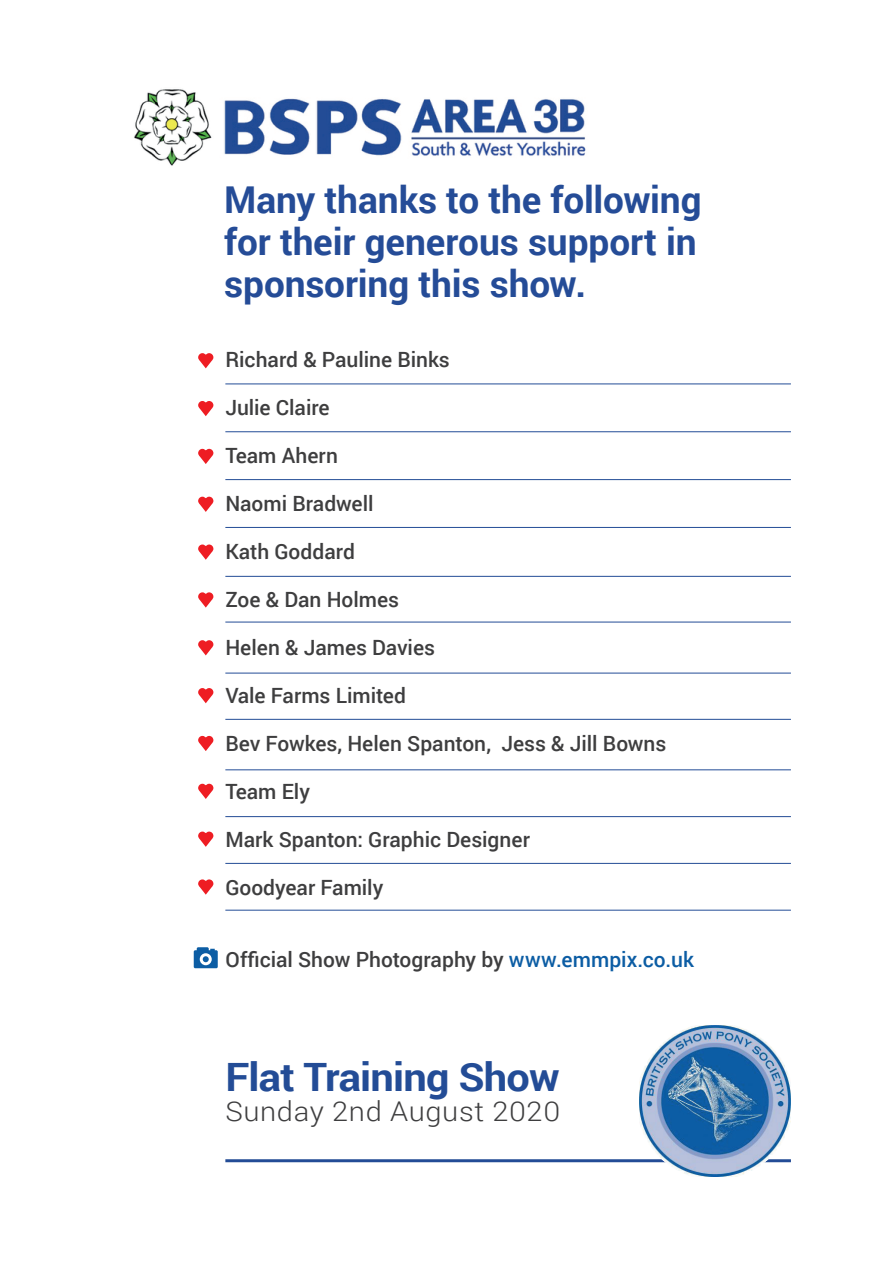
<style>
.page{position:relative;width:893px;height:1263px;background:#fff}
.page>*{position:absolute;margin:0;border:0;box-sizing:border-box;transform-origin:0 0}
.t1{font:700 39px "Roboto";letter-spacing:-.02em;color:#234c96;scale:1.06 1}
.t2{font:700 37.05px/42px "Roboto";letter-spacing:-.005em;color:#254c97}
.t3{font:300 27.3px "Roboto";letter-spacing:.02em;color:#3e3e3f;scale:1.06 1}
.t4{font:500 21px "Roboto";color:#3e3e3f}
.s1{color:#0c5da4}
</style>
<div class="page">
<hr style="left:225px;top:1159px;width:566px;height:3px;background:#234c96">
<img style="left:639px;top:1025px;width:152px;height:152px">
<img style="left:134px;top:89px;width:452px;height:77px">
<hr style="left:225px;top:384px;width:566px;height:1px;background:#234c96">
<hr style="left:225px;top:431px;width:566px;height:1px;background:#234c96">
<hr style="left:225px;top:479px;width:566px;height:1px;background:#234c96">
<hr style="left:225px;top:527px;width:566px;height:1px;background:#234c96">
<hr style="left:225px;top:576px;width:566px;height:1px;background:#234c96">
<hr style="left:225px;top:622px;width:566px;height:1px;background:#234c96">
<hr style="left:225px;top:673px;width:566px;height:1px;background:#234c96">
<hr style="left:225px;top:719px;width:566px;height:1px;background:#234c96">
<hr style="left:225px;top:769px;width:566px;height:1px;background:#234c96">
<hr style="left:225px;top:816px;width:566px;height:1px;background:#234c96">
<hr style="left:225px;top:863px;width:566px;height:1px;background:#234c96">
<hr style="left:225px;top:910px;width:566px;height:1px;background:#234c96">
<svg style="left:198px;top:353px;width:15px;height:15px"></svg>
<svg style="left:198px;top:401px;width:15px;height:15px"></svg>
<svg style="left:198px;top:449px;width:15px;height:15px"></svg>
<svg style="left:198px;top:497px;width:15px;height:15px"></svg>
<svg style="left:198px;top:544px;width:15px;height:15px"></svg>
<svg style="left:198px;top:592px;width:15px;height:15px"></svg>
<svg style="left:198px;top:640px;width:15px;height:15px"></svg>
<svg style="left:198px;top:688px;width:15px;height:15px"></svg>
<svg style="left:198px;top:736px;width:15px;height:15px"></svg>
<svg style="left:198px;top:784px;width:15px;height:15px"></svg>
<svg style="left:198px;top:831px;width:15px;height:16px"></svg>
<svg style="left:198px;top:879px;width:15px;height:15px"></svg>
<svg style="left:194px;top:947px;width:24px;height:21px"></svg>
<h2 class="t2" style="left:224px;top:177px;width:479px">Many thanks to the following for their generous support in sponsoring this show.</h2>
<p class="t4" style="left:225px;top:345px;width:226px">Richard &amp; Pauline Binks</p>
<p class="t4" style="left:225px;top:393px;width:106px">Julie Claire</p>
<p class="t4" style="left:225px;top:441px;width:114px">Team Ahern</p>
<p class="t4" style="left:225px;top:489px;width:150px">Naomi Bradwell</p>
<p class="t4" style="left:225px;top:537px;width:131px">Kath Goddard</p>
<p class="t4" style="left:225px;top:585px;width:175px">Zoe &amp; Dan Holmes</p>
<p class="t4" style="left:225px;top:633px;width:211px">Helen &amp; James Davies</p>
<p class="t4" style="left:225px;top:681px;width:182px">Vale Farms Limited</p>
<p class="t4" style="left:225px;top:729px;width:442px">Bev Fowkes, Helen Spanton, Jess &amp; Jill Bowns</p>
<p class="t4" style="left:225px;top:777px;width:86px">Team Ely</p>
<p class="t4" style="left:225px;top:825px;width:306px">Mark Spanton: Graphic Designer</p>
<p class="t4" style="left:225px;top:873px;width:159px">Goodyear Family</p>
<p class="t4" style="left:225px;top:945px;width:470px">Official Show Photography by <span class="s1">www.emmpix.co.uk</span></p>
<h1 class="t1" style="left:225px;top:1050px;width:317px">Flat Training Show</h1>
<h3 class="t3" style="left:225px;top:1092px;width:317px">Sunday 2nd August 2020</h3>
</div>
